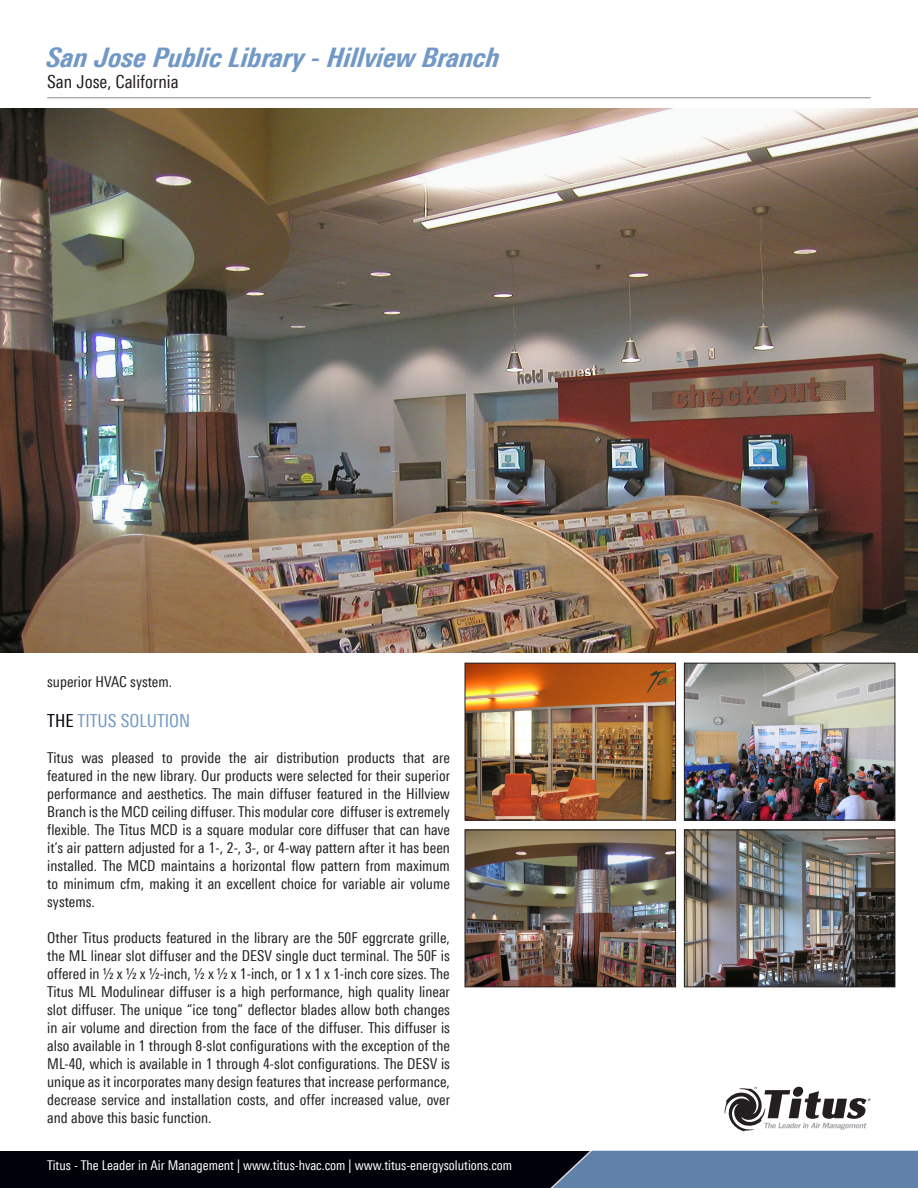
<style>
.page{position:relative;width:918px;height:1188px;background:#fff}
.page>*{position:absolute;margin:0;border:0;box-sizing:border-box;transform-origin:0 0}
.t1{font:italic 800 condensed 27px "LT Univers";color:#7299c6}
.t2{font:condensed 18px "LT Univers";color:#231f20}
.t3{font:condensed 18px "LT Univers";color:#7299c6}
.Title_sub{font:condensed 15px/18px "LT Univers";color:#231f20;text-align:justify}
.t4{font:condensed 13.5px "LT Univers";color:#fff}
.s1{color:#010209}
</style>
<div class="page">
<img style="left:0;top:109px;width:918px;height:543px">
<img style="left:467px;top:665px;width:207px;height:153px">
<div style="left:465px;top:663px;width:211px;height:157px;border:1px solid #231f20"></div>
<img style="left:686px;top:665px;width:207px;height:153px">
<div style="left:684px;top:663px;width:211px;height:157px;border:1px solid #231f20"></div>
<hr style="left:0;top:1151px;width:918px;height:1px;background:#7299c6">
<svg style="left:725px;top:1087px;width:146px;height:45px"></svg>
<hr style="left:47px;top:98px;width:824px;height:1px;background:#8a8c8f">
<img style="left:467px;top:832px;width:207px;height:153px">
<div style="left:465px;top:830px;width:211px;height:157px;border:1px solid #231f20"></div>
<img style="left:686px;top:832px;width:207px;height:153px">
<div style="left:684px;top:830px;width:211px;height:157px;border:1px solid #231f20"></div>
<div style="left:0;top:1152px;width:918px;height:36px;background:#010209"></div>
<svg style="left:485px;top:1150px;width:433px;height:38px"></svg>
<p class="t1" style="left:47px;top:41px;width:455px">San Jose Public Library - Hillview Branch</p>
<p class="t2" style="left:47px;top:71px;width:133px">San Jose, California</p>
<p class="Title_sub" style="left:47px;top:673px;width:126px">superior HVAC system.</p>
<p class="t3" style="left:47px;top:710px;width:145px"><span class="s1">THE</span> TITUS SOLUTION</p>
<p class="Title_sub" style="left:47px;top:748px;width:404px">Titus was pleased to provide the air distribution products that are featured in the new library. Our products were selected for their superior performance and aesthetics. The main diffuser featured in the Hillview Branch is the MCD ceiling diffuser. This modular core diffuser is extremely flexible. The Titus MCD is a square modular core diffuser that can have it’s air pattern adjusted for a 1-, 2-, 3-, or 4-way pattern after it has been installed. The MCD maintains a horizontal flow pattern from maximum to minimum cfm, making it an excellent choice for variable air volume systems.</p>
<p class="Title_sub" style="left:47px;top:928px;width:404px">Other Titus products featured in the library are the 50F eggrcrate grille, the ML linear slot diffuser and the DESV single duct terminal. The 50F is offered in ½ x ½ x ½-inch, ½ x ½ x 1-inch, or 1 x 1 x 1-inch core sizes. The Titus ML Modulinear diffuser is a high performance, high quality linear slot diffuser. The unique “ice tong” deflector blades allow both changes in air volume and direction from the face of the diffuser. This diffuser is also available in 1 through 8-slot configurations with the exception of the ML-40, which is available in 1 through 4-slot configurations. The DESV is unique as it incorporates many design features that increase performance, decrease service and installation costs, and offer increased value, over and above this basic function.</p>
<p class="t4" style="left:47px;top:1157px;width:467px">Titus - The Leader in Air Management | www.titus-hvac.com | www.titus-energysolutions.com</p>
</div>
